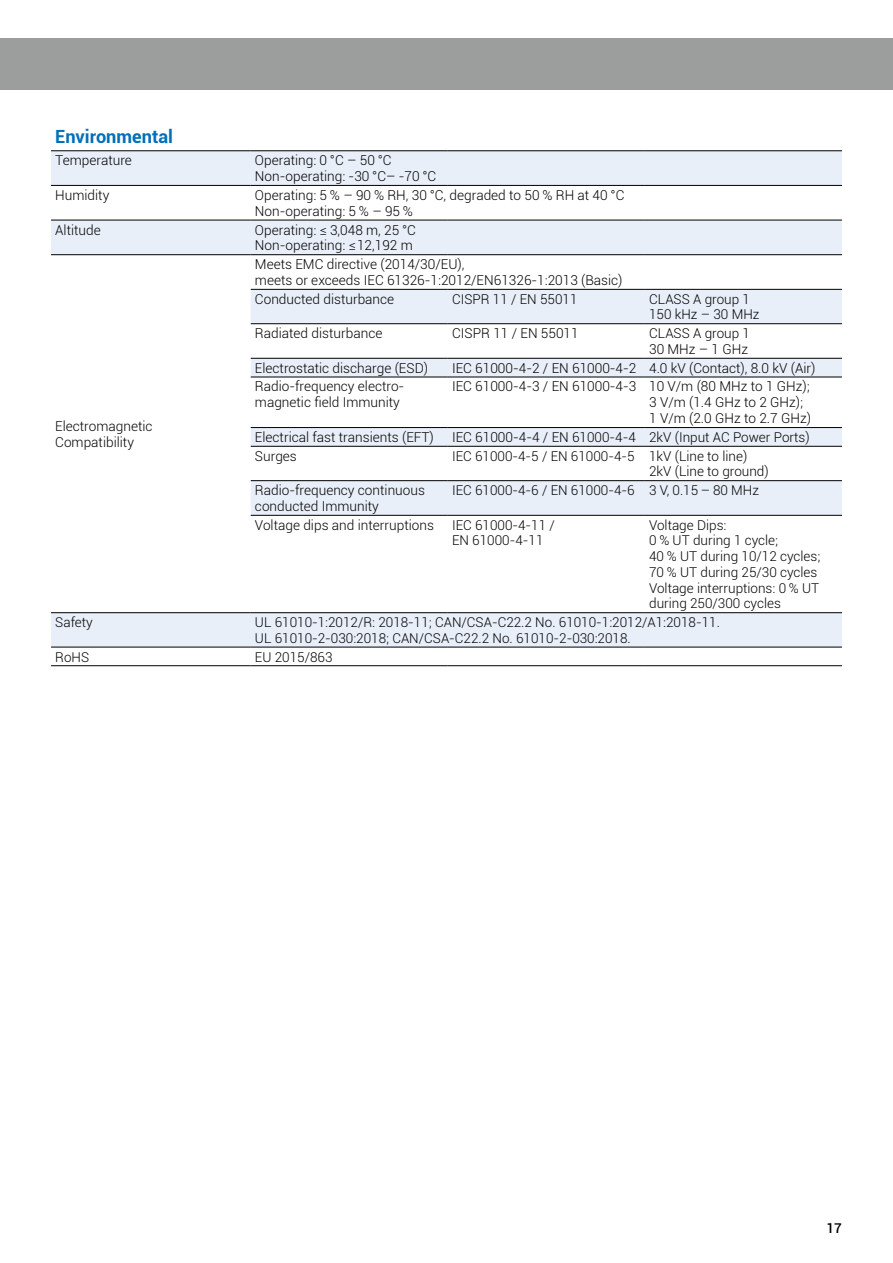
<style>
.page{position:relative;width:893px;height:1263px;background:#fff}
.page>*{position:absolute;margin:0;border:0;box-sizing:border-box;transform-origin:0 0}
.t1{font:700 18.15px "Roboto";color:#006fba}
.t2{font:300 13.65px/15.9px "Roboto";color:#000}
.t3{font:300 13.5px/15.8px "Roboto";color:#000}
.t4{font:500 13.5px "Roboto";color:#000}
.s1{font-size:13.65px}
</style>
<div class="page">
<div style="left:0;top:38px;width:893px;height:51px;background:#9c9d9d"></div>
<svg style="left:51px;top:151px;width:791px;height:496px"></svg>
<hr style="left:51px;top:150px;width:200px;height:1px;background:#000">
<hr style="left:251px;top:150px;width:197px;height:1px;background:#000">
<hr style="left:448px;top:150px;width:197px;height:1px;background:#000">
<hr style="left:645px;top:150px;width:197px;height:1px;background:#000">
<hr style="left:51px;top:185px;width:200px;height:1px;background:#000">
<hr style="left:251px;top:185px;width:197px;height:1px;background:#000">
<hr style="left:448px;top:185px;width:197px;height:1px;background:#000">
<hr style="left:645px;top:185px;width:197px;height:1px;background:#000">
<hr style="left:51px;top:220px;width:200px;height:1px;background:#000">
<hr style="left:251px;top:220px;width:197px;height:1px;background:#000">
<hr style="left:448px;top:220px;width:197px;height:1px;background:#000">
<hr style="left:645px;top:220px;width:197px;height:1px;background:#000">
<hr style="left:251px;top:254px;width:197px;height:1px;background:#000">
<hr style="left:448px;top:254px;width:197px;height:1px;background:#000">
<hr style="left:645px;top:254px;width:197px;height:1px;background:#000">
<hr style="left:251px;top:289px;width:197px;height:1px;background:#000">
<hr style="left:448px;top:289px;width:197px;height:1px;background:#000">
<hr style="left:645px;top:289px;width:197px;height:1px;background:#000">
<hr style="left:251px;top:323px;width:197px;height:1px;background:#000">
<hr style="left:448px;top:323px;width:197px;height:1px;background:#000">
<hr style="left:645px;top:323px;width:197px;height:1px;background:#000">
<hr style="left:251px;top:358px;width:197px;height:1px;background:#000">
<hr style="left:448px;top:358px;width:197px;height:1px;background:#000">
<hr style="left:645px;top:358px;width:197px;height:1px;background:#000">
<hr style="left:251px;top:377px;width:197px;height:1px;background:#000">
<hr style="left:448px;top:377px;width:197px;height:1px;background:#000">
<hr style="left:645px;top:377px;width:197px;height:1px;background:#000">
<hr style="left:251px;top:427px;width:197px;height:1px;background:#000">
<hr style="left:448px;top:427px;width:197px;height:1px;background:#000">
<hr style="left:645px;top:427px;width:197px;height:1px;background:#000">
<hr style="left:251px;top:446px;width:197px;height:1px;background:#000">
<hr style="left:448px;top:446px;width:197px;height:1px;background:#000">
<hr style="left:645px;top:446px;width:197px;height:1px;background:#000">
<hr style="left:251px;top:480px;width:197px;height:1px;background:#000">
<hr style="left:448px;top:480px;width:197px;height:1px;background:#000">
<hr style="left:645px;top:480px;width:197px;height:1px;background:#000">
<hr style="left:251px;top:515px;width:197px;height:1px;background:#000">
<hr style="left:448px;top:515px;width:197px;height:1px;background:#000">
<hr style="left:645px;top:515px;width:197px;height:1px;background:#000">
<hr style="left:51px;top:647px;width:200px;height:1px;background:#000">
<hr style="left:51px;top:665px;width:200px;height:1px;background:#000">
<hr style="left:251px;top:665px;width:197px;height:1px;background:#000">
<hr style="left:448px;top:665px;width:197px;height:1px;background:#000">
<hr style="left:645px;top:665px;width:197px;height:1px;background:#000">
<hr style="left:51px;top:254px;width:200px;height:1px;background:#000">
<hr style="left:51px;top:612px;width:200px;height:1px;background:#000">
<hr style="left:251px;top:612px;width:197px;height:1px;background:#000">
<hr style="left:448px;top:612px;width:197px;height:1px;background:#000">
<hr style="left:645px;top:612px;width:197px;height:1px;background:#000">
<hr style="left:251px;top:647px;width:197px;height:1px;background:#000">
<hr style="left:448px;top:647px;width:197px;height:1px;background:#000">
<hr style="left:645px;top:647px;width:197px;height:1px;background:#000">
<h1 class="t1" style="left:55px;top:124px;width:119px">Environmental</h1>
<p class="t2" style="left:55px;top:152px;width:78px">Temperature</p>
<p class="t2" style="left:255px;top:152px;width:183px">Operating: 0 °C – 50 °C<br>Non-operating: -30 °C– -70 °C</p>
<p class="t2" style="left:55px;top:187px;width:56px">Humidity</p>
<p class="t2" style="left:255px;top:187px;width:371px">Operating: 5 % – 90 % RH, 30 °C, degraded to 50 % RH at 40 °C<br>Non-operating: 5 % – 95 %</p>
<p class="t2" style="left:55px;top:221px;width:47px">Altitude</p>
<p class="t2" style="left:255px;top:221px;width:162px">Operating: ≤ 3,048 m, 25 °C<br>Non-operating: ≤12,192 m</p>
<p class="t2" style="left:55px;top:418px;width:99px">Electromagnetic<br>Compatibility</p>
<p class="t2" style="left:255px;top:256px;width:369px">Meets EMC directive (2014/30/EU),<br>meets or exceeds IEC 61326-1:2012/EN61326-1:2013 (Basic)</p>
<p class="t2" style="left:255px;top:291px;width:141px">Conducted disturbance</p>
<p class="t3" style="left:452px;top:291px;width:127px">CISPR 11 / EN 55011</p>
<p class="t3" style="left:649px;top:291px;width:112px">CLASS A group 1<br>150 kHz – 30 MHz</p>
<p class="t2" style="left:255px;top:325px;width:129px">Radiated disturbance</p>
<p class="t2" style="left:452px;top:325px;width:128px">CISPR 11 / EN 55011</p>
<p class="t3" style="left:649px;top:325px;width:102px">CLASS A group 1</p>
<p class="t2" style="left:649px;top:341px;width:100px">30 MHz – 1 GHz</p>
<p class="t2" style="left:255px;top:359px;width:175px">Electrostatic discharge (ESD)</p>
<p class="t2" style="left:452px;top:359px;width:365px">IEC 61000-4-2 / EN 61000-4-2 4.0 kV (Contact), 8.0 kV (Air)</p>
<p class="t2" style="left:255px;top:378px;width:148px">Radio-frequency electro&shy;magnetic field Immunity</p>
<p class="t2" style="left:649px;top:378px;width:163px;text-indent:-197px">IEC 61000-4-3 / EN 61000-4-3 10 V/m (80 MHz to 1 GHz);<br>3 V/m (1.4 GHz to 2 GHz);<br>1 V/m (2.0 GHz to 2.7 GHz)</p>
<p class="t2" style="left:255px;top:429px;width:180px">Electrical fast -transients (EFT)</p>
<p class="t3" style="left:452px;top:429px;width:359px"><span class="s1">IEC 61000-4-4 / EN</span> 61000-4-4 2kV (Input AC Power Ports)</p>
<p class="t2" style="left:255px;top:447px;width:43px">Surges</p>
<p class="t3" style="left:649px;top:447px;width:121px;text-indent:-197px">IEC 61000-4-5 / EN 61000-4-5 1kV (Line to line)<br>2kV (Line to ground)</p>
<p class="t2" style="left:255px;top:482px;width:171px">Radio-frequency continuous conducted Immunity</p>
<p class="t3" style="left:452px;top:482px;width:308px">IEC 61000-4-6 / EN 61000-4-6 3 V, 0.15 – 80 MHz</p>
<p class="t2" style="left:255px;top:516px;width:180px">Voltage dips and -interruptions</p>
<p class="t3" style="left:452px;top:517px;width:104px">IEC 61000-4-11 /<br>EN 61000-4-11</p>
<p class="t3" style="left:649px;top:517px;width:173px">Voltage Dips:<br>0 % UT during 1 cycle;<br>40 % UT during 10/12 cycles;<br>70 % UT during 25/30 cycles<br>Voltage interruptions: 0 % UT during 250/300 cycles</p>
<p class="t3" style="left:55px;top:614px;width:39px">Safety</p>
<p class="t3" style="left:255px;top:614px;width:466px">UL 61010-1:2012/R: 2018-11; CAN/CSA-C22.2 No. 61010-1:2012/A1:2018-11.<br>UL 61010-2-030:2018; CAN/CSA-C22.2 No. 61010-2-030:2018.</p>
<p class="t3" style="left:55px;top:648px;width:35px">RoHS</p>
<p class="t3" style="left:255px;top:648px;width:79px">EU 2015/863</p>
<p class="t4" style="left:827px;top:1219px;width:17px">17</p>
</div>
